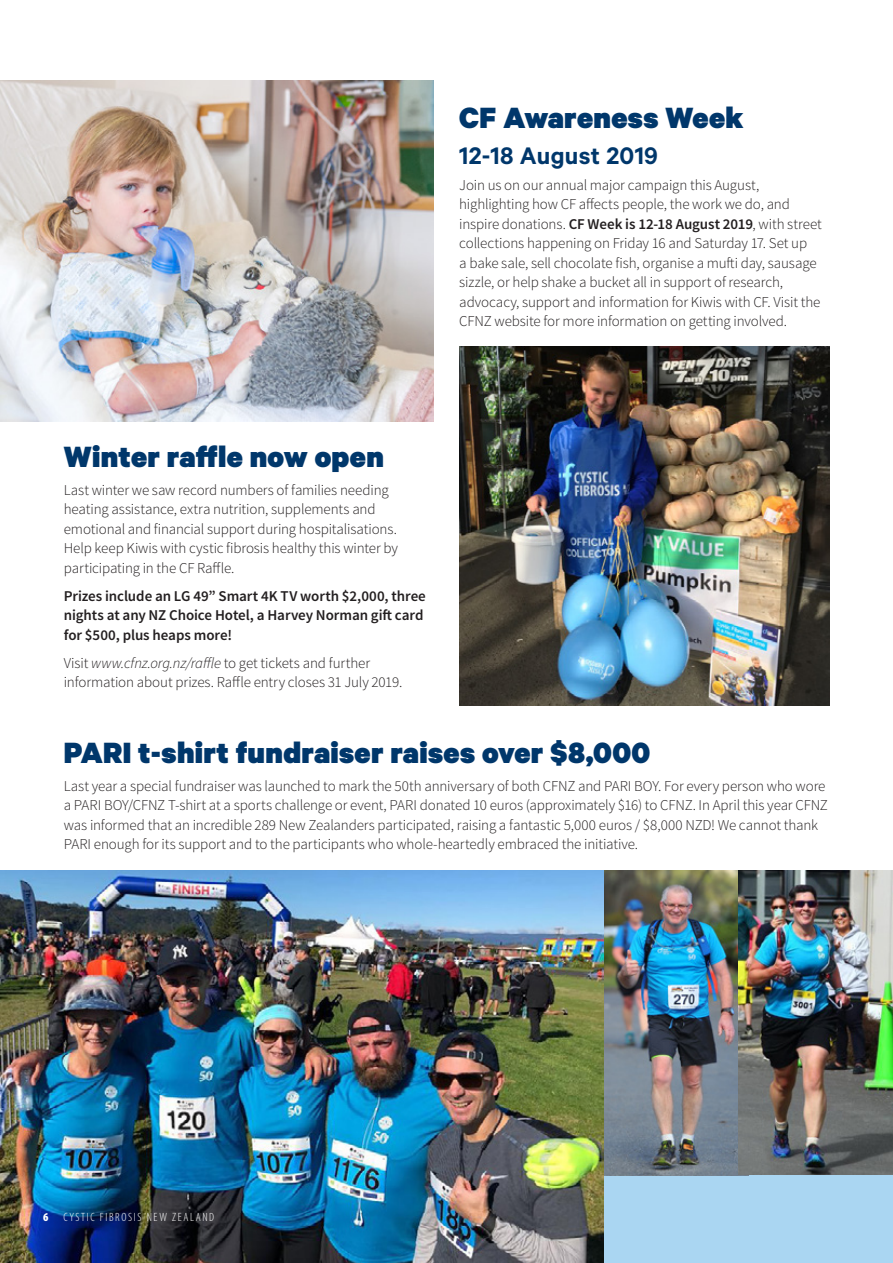
<style>
.page{position:relative;width:893px;height:1263px;background:#fff}
.page>*{position:absolute;margin:0;border:0;box-sizing:border-box;transform-origin:0 0}
.HEAD{font:900 33px "Calibre";letter-spacing:.01em;color:#00376b}
.Subhead{font:600 27px "Calibre";letter-spacing:.01em;color:#00376b}
.BODY{font:300 15px/19.5px "Source Sans Pro";letter-spacing:-.01em;color:#231f20}
.BODY-2{font:600 15px/19.5px "Source Sans Pro";letter-spacing:-.005em;color:#231f20}
.t1{font:300 condensed 12px "Myriad Pro";letter-spacing:.14em;color:#fff}
.s1{font-weight:600}
.s2{font-style:italic}
.s3{font-weight:900}
</style>
<div class="page">
<div style="left:594px;top:1168px;width:299px;height:95px;background:#aad6f2"></div>
<img style="left:0;top:81px;width:434px;height:340px">
<img style="left:459px;top:346px;width:370px;height:359px">
<img style="left:604px;top:871px;width:135px;height:304px">
<img style="left:739px;top:871px;width:154px;height:304px">
<img style="left:0;top:871px;width:604px;height:392px">
<p class="HEAD" style="left:459px;top:97px;width:286px">CF Awareness Week</p>
<p class="Subhead" style="left:459px;top:139px;width:200px">12-18 August 2019</p>
<p class="BODY" style="left:459px;top:175px;width:364px">Join us on our annual major campaign this August, highlighting how CF affects people, the work we do, and inspire donations. <span class="s1">CF Week is 12-18 August 2019</span>, with street collections happening on Friday 16 and Saturday 17. Set up<br>a bake sale, sell chocolate fish, organise a mufti day, sausage sizzle, or help shake a bucket all in support of research, advocacy, support and information for Kiwis with CF. Visit the CFNZ website for more information on getting involved.</p>
<p class="HEAD" style="left:64px;top:436px;width:322px">Winter raffle now open</p>
<p class="BODY" style="left:64px;top:480px;width:336px">Last winter we saw record numbers of families needing heating assistance, extra nutrition, supplements and emotional and financial support during hospitalisations.<br>Help keep Kiwis with cystic fibrosis healthy this winter by participating in the CF Raffle.</p>
<p class="BODY-2" style="left:64px;top:586px;width:364px">Prizes include an LG 49” Smart 4K TV worth $2,000, three nights at any NZ Choice Hotel, a Harvey Norman gift card for $500, plus heaps more!</p>
<p class="BODY" style="left:64px;top:653px;width:340px">Visit <span class="s2">www.cfnz.org.nz/raffle</span> to get tickets and further information about prizes. Raffle entry closes 31 July 2019.</p>
<p class="HEAD" style="left:64px;top:732px;width:588px">PARI t-shirt fundraiser raises over $8,000</p>
<p class="BODY" style="left:64px;top:776px;width:766px">Last year a special fundraiser was launched to mark the 50th anniversary of both CFNZ and PARI BOY. For every person who wore a PARI BOY/CFNZ T-shirt at a sports challenge or event, PARI donated 10 euros (approximately $16) to CFNZ. In April this year CFNZ was informed that an incredible 289 New Zealanders participated, raising a fantastic 5,000 euros / $8,000 NZD! We cannot thank PARI enough for its support and to the participants who whole-heartedly embraced the initiative.</p>
<p class="t1" style="left:43px;top:1210px;width:173px"><span class="s3">6</span> CYSTIC FIBROSIS NEW ZEALAND</p>
</div>
